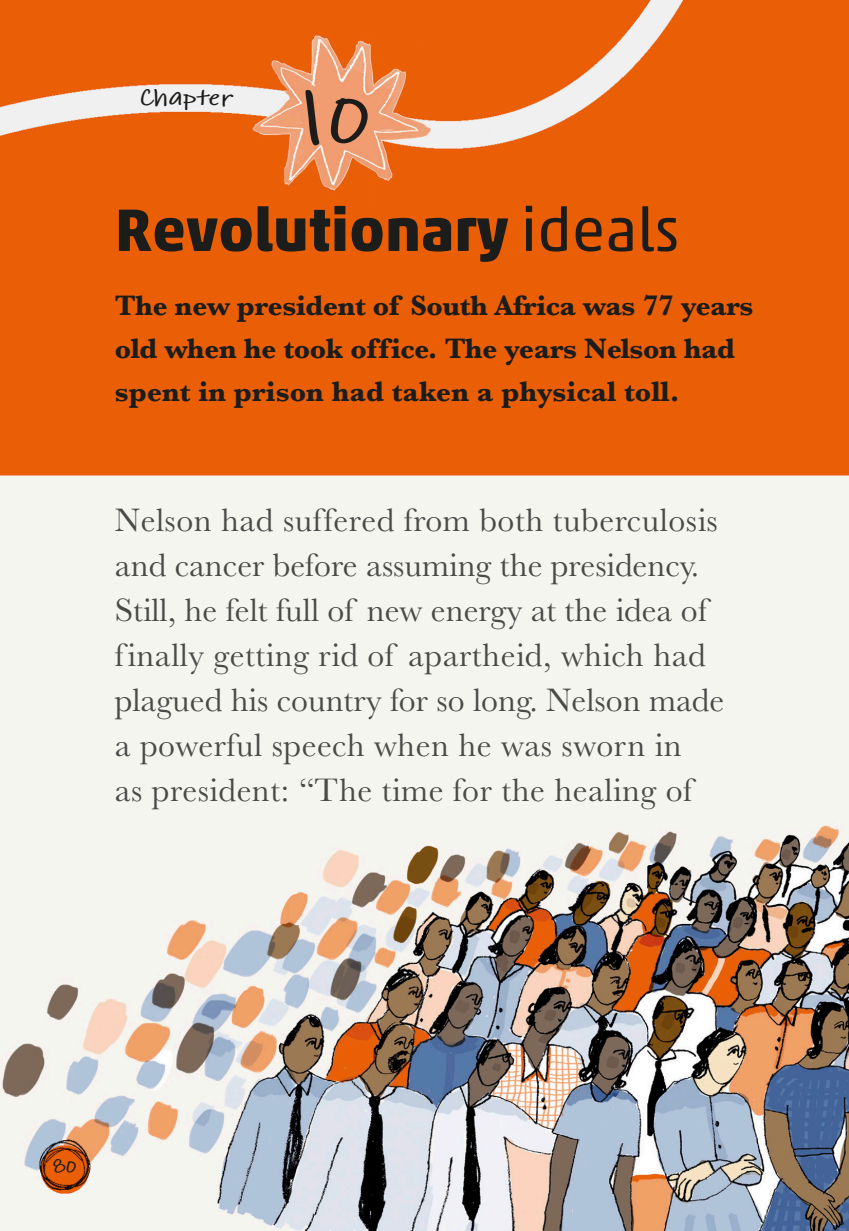
<style>
.page{position:relative;width:849px;height:1231px;background:#fff}
.page>*{position:absolute;margin:0;border:0;box-sizing:border-box;transform-origin:0 0}
.t1{font:700 72px "Lindsey Pro";color:#1c1c1a}
.t2{font:700 60.75px "Akko Pro";color:#1c1c1a}
.t3{font:33.75px/45px "Baskerville MT Pro";letter-spacing:.015em;color:#4a4a49}
.t4{font:700 29.25px/42.8px "Baskerville MT Pro";letter-spacing:-.015em;color:#1c1c1a}
.t5{font:700 24.75px "Lindsey Pro";color:#1c1c1a}
.t6{font:700 18px "Lindsey Pro";color:#1c1c1a}
.s1{font-weight:400}
</style>
<div class="page">
<img style="left:0;top:0;width:848px;height:1231px">
<svg style="left:141px;top:89px;width:13px;height:16px"></svg>
<svg style="left:169px;top:90px;width:64px;height:20px"></svg>
<p class="t5" style="left:153px;top:79px;width:16px">h</p>
<h1 class="t1" style="left:298px;top:63px;width:74px">10</h1>
<h2 class="t2" style="left:115px;top:193px;width:565px">Revolutionary <span class="s1">ideals</span></h2>
<p class="t4" style="left:115px;top:284px;width:640px">The new president of South Africa was 77 years old when he took office. The years Nelson had spent in prison had taken a physical toll.</p>
<p class="t3" style="left:115px;top:498px;width:610px">Nelson had suffered from both tuberculosis and cancer before assuming the presidency.<br>Still, he felt full of new energy at the idea of finally getting rid of apartheid, which had plagued his country for so long. Nelson made a powerful speech when he was sworn in<br>as president: “The time for the healing of</p>
<p class="t6" style="left:53px;top:1152px;width:26px">80</p>
</div>
